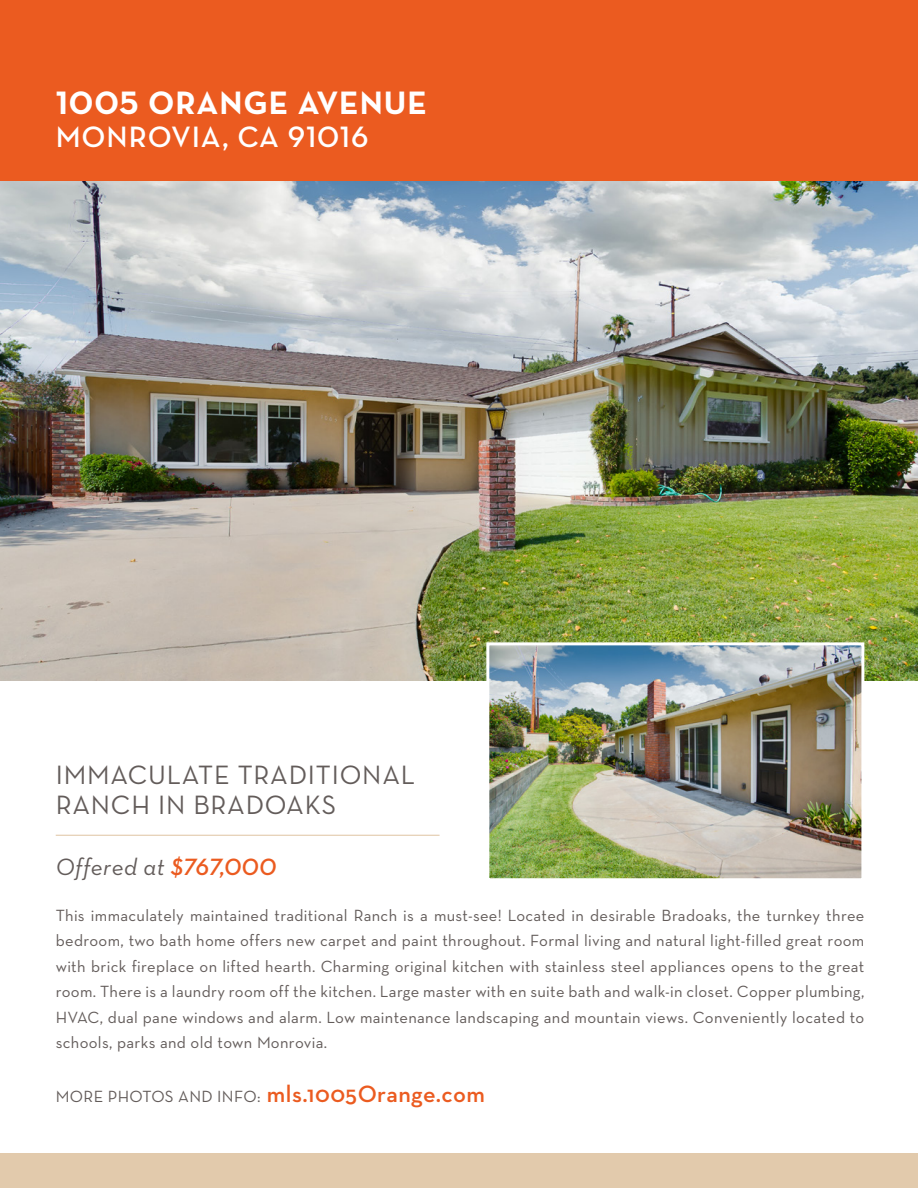
<style>
.page{position:relative;width:918px;height:1188px;background:#fff}
.page>*{position:absolute;margin:0;border:0;box-sizing:border-box;transform-origin:0 0}
.t1{font:700 33px "Neutraface Text";letter-spacing:.03em;color:#fff}
.t2{font:600 30px "Neutraface Text";letter-spacing:.03em;color:#fff}
.t3{font:27px/30px "Neutraface Text";letter-spacing:.03em;color:#635c5a}
.t4{font:italic 24px "Neutraface Text";letter-spacing:.02em;color:#635c5a}
.t5{font:16.5px/25.5px "Neutraface Text";letter-spacing:.02em;color:#635c5a;text-align:justify}
.s1{font-weight:600;color:#eb5b20}
.s2{font-weight:600;font-size:24px;color:#eb5b20}
</style>
<div class="page">
<img style="left:0;top:181px;width:918px;height:500px">
<div style="left:0;top:0;width:918px;height:181px;background:#eb5b20"></div>
<div style="left:0;top:1153px;width:918px;height:35px;background:#e2caac"></div>
<hr style="left:56px;top:835px;width:384px;height:1px;background:#e2caac">
<img style="left:490px;top:646px;width:370px;height:231px">
<div style="left:486px;top:642px;width:378px;height:239px;border:3px solid #fff"></div>
<p class="t1" style="left:56px;top:82px;width:373px">1005 ORANGE AVENUE</p>
<p class="t2" style="left:56px;top:118px;width:314px">MONROVIA, CA 91016</p>
<p class="t3" style="left:56px;top:759px;width:361px">IMMACULATE TRADITIONAL<br>RANCH IN BRADOAKS</p>
<p class="t4" style="left:56px;top:852px;width:222px">Offered at <span class="s1">$767,000</span></p>
<p class="t5" style="left:56px;top:902px;width:810px">This immaculately maintained traditional Ranch is a must-see! Located in desirable Bradoaks, the turnkey three bedroom, two bath home offers new carpet and paint throughout. Formal living and natural light-filled great room with brick fireplace on lifted hearth. Charming original kitchen with stainless steel appliances opens to the great room. There is a laundry room off the kitchen. Large master with en suite bath and walk-in closet. Copper plumbing, HVAC, dual pane windows and alarm. Low maintenance landscaping and mountain views. Conveniently located to schools, parks and old town Monrovia.</p>
<p class="t5" style="left:56px;top:1084px;width:431px">MORE PHOTOS AND INFO: <span class="s2">mls.1005Orange.com</span></p>
</div>
